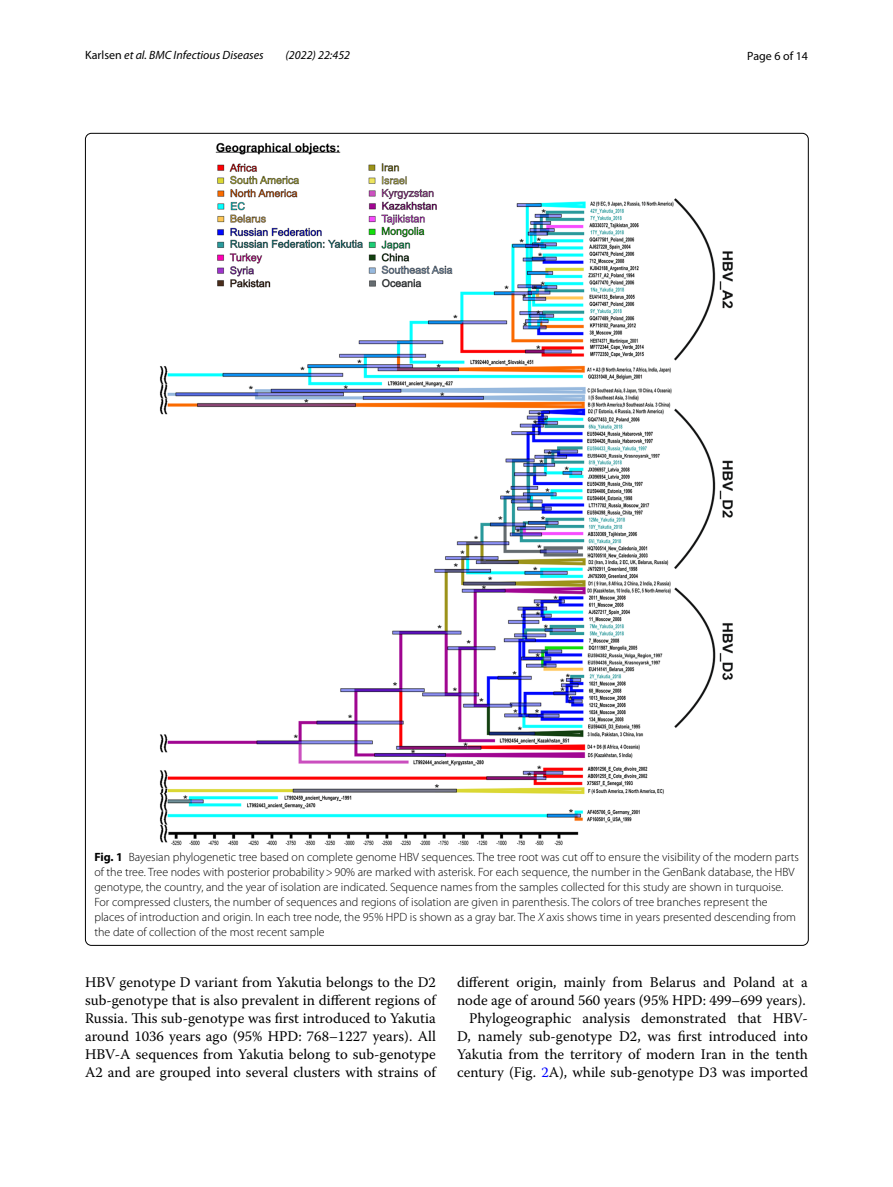
<style>
.page{position:relative;width:893px;height:1187px;background:#fff}
.page>*{position:absolute;margin:0;border:0;box-sizing:border-box;transform-origin:0 0}
.t1{font:14.7px/18px "Warnock Pro";color:#000;text-align:justify}
.t2{font:300 12px/15px "Myriad Pro";color:#000}
.t3{font:italic 12px "Myriad Pro";color:#000}
.t4{font:12px "Myriad Pro";color:#000}
.s1{font-style:normal}
.s2{font-weight:700}
.s3{font-style:italic}
.s4{color:#00f}
</style>
<div class="page">
<img style="left:160px;top:142px;width:573px;height:703px">
<p class="t3" style="left:85px;top:48px;width:180px"><span class="s1">Karlsen</span> et al. BMC Infectious Diseases</p>
<p class="t3" style="left:286px;top:48px;width:66px">(2022) 22:452</p>
<p class="t4" style="left:747px;top:48px;width:62px">Page 6 of 14</p>
<p class="t2" style="left:94px;top:849px;width:706px"><span class="s2">Fig. 1</span> Bayesian phylogenetic tree based on complete genome HBV sequences. The tree root was cut off to ensure the visibility of the modern parts of the tree. Tree nodes with posterior probability&gt;90% are marked with asterisk. For each sequence, the number in the GenBank database, the HBV genotype, the country, and the year of isolation are indicated. Sequence names from the samples collected for this study are shown in turquoise.<br>For compressed clusters, the number of sequences and regions of isolation are given in parenthesis. The colors of tree branches represent the places of introduction and origin. In each tree node, the 95% HPD is shown as a gray bar. The <span class="s3">X</span> axis shows time in years presented descending from the date of collection of the most recent sample</p>
<p class="t1" style="left:85px;top:972px;width:352px">HBV genotype D variant from Yakutia belongs to the D2 sub-genotype that is also prevalent in different regions of Russia. This sub-genotype was first introduced to Yakutia around 1036 years ago (95% HPD: 768–1227 years). All HBV-A sequences from Yakutia belong to sub-genotype A2 and are grouped into several clusters with strains of</p>
<p class="t1" style="left:457px;top:972px;width:352px;text-align:right">different origin, mainly from Belarus and Poland at a node age of around 560 years (95% HPD: 499–699 years).<br>Phylogeographic analysis demonstrated that HBV-D, namely sub-genotype D2, was first introduced into Yakutia from the territory of modern Iran in the tenth century (Fig. <span class="s4">2</span>A), while sub-genotype D3 was imported</p>
</div>
